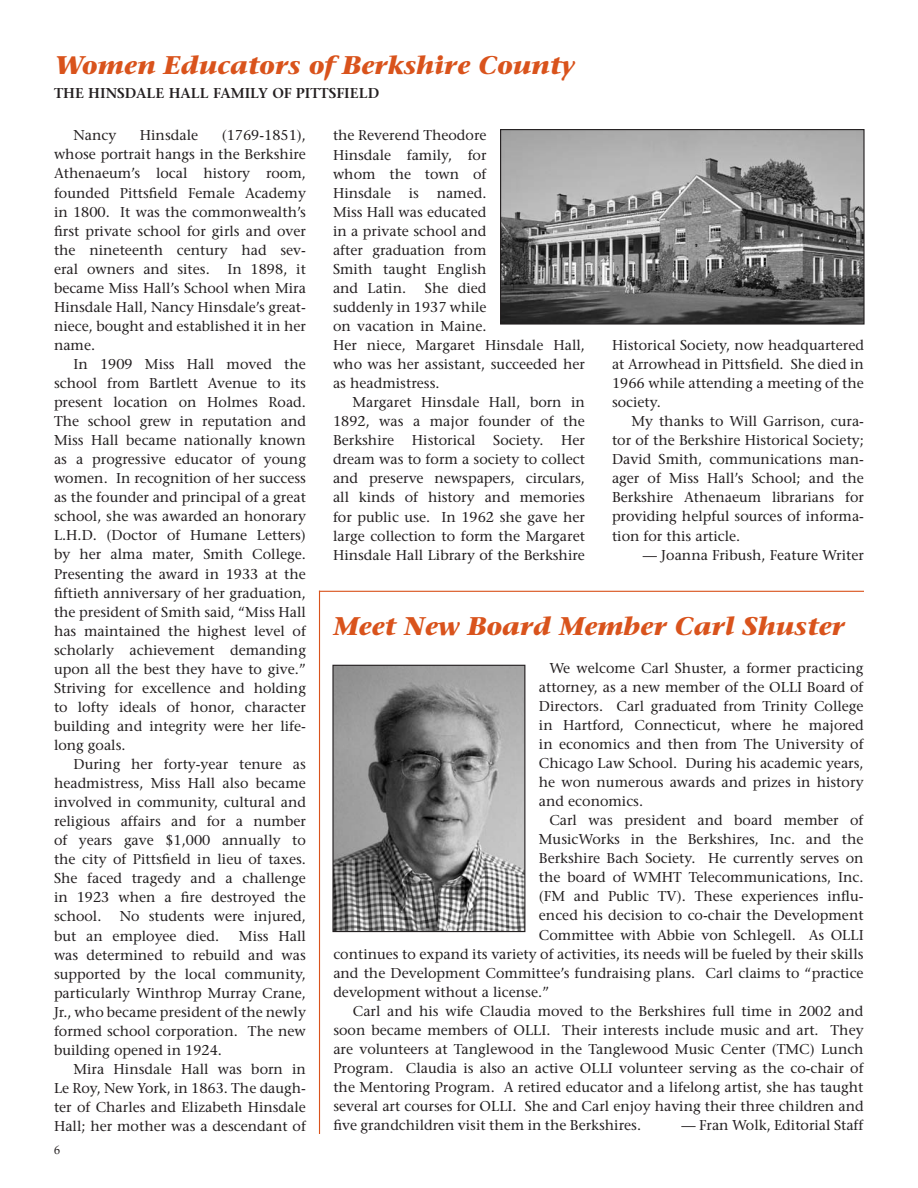
<style>
.page{position:relative;width:918px;height:1188px;background:#fff}
.page>*{position:absolute;margin:0;border:0;box-sizing:border-box;transform-origin:0 0}
.t1{font:italic 700 25.5px "Stone Serif";color:#d9531c}
.t2{font:14.25px/19px "Stone Serif";color:#231f20;text-align:justify}
.t3{font:600 14.25px "Stone Serif";color:#231f20}
.t4{font:12px "Palatino";color:#231f20}
</style>
<div class="page">
<img style="left:502px;top:131px;width:361px;height:192px">
<div style="left:500px;top:129px;width:365px;height:196px;border:1px solid #231f20"></div>
<hr style="left:319px;top:591px;width:1px;height:543px;background:#d9531c">
<hr style="left:319px;top:591px;width:545px;height:1px;background:#d9531c">
<img style="left:334px;top:667px;width:189px;height:263px">
<div style="left:332px;top:665px;width:193px;height:267px;border:1px solid #231f20"></div>
<h1 class="t1" style="left:54px;top:50px;width:522px">Women Educators of Berkshire County</h1>
<p class="t3" style="left:54px;top:84px;width:57px">THE HINSDALE</p>
<p class="t3" style="left:169px;top:84px;width:23px">HALL</p>
<p class="t3" style="left:213px;top:84px;width:16px">FAMILY</p>
<p class="t3" style="left:272px;top:84px;width:42px">OF PITTSFIELD</p>
<p class="t2" style="left:54px;top:126px;width:254px;text-indent:168px">(1769-1851), whose portrait hangs in the Berkshire Athenaeum’s local history room, founded Pittsfield Female Academy in 1800. It was the commonwealth’s first private school for girls and over the nineteenth century had sev&shy;eral owners and sites. In 1898, it became Miss Hall’s School when Mira Hinsdale Hall, Nancy Hinsdale’s great&shy;niece, bought and established it in her name.</p>
<p class="t2" style="left:54px;top:355px;width:254px;text-indent:19px">In 1909 Miss Hall moved the school from Bartlett Avenue to its present location on Holmes Road.<br>The school grew in reputation and Miss Hall became nationally known as a progressive educator of young women. In recognition of her success as the founder and principal of a great school, she was awarded an honorary L.H.D. (Doctor of Humane Letters) by her alma mater, Smith College.<br>Presenting the award in 1933 at the fiftieth anniversary of her graduation, the president of Smith said, “Miss Hall has maintained the highest level of scholarly achievement demanding upon all the best they have to give.” Striving for excellence and holding to lofty ideals of honor, character building and integrity were her life&shy;long goals.</p>
<p class="t2" style="left:54px;top:755px;width:254px;text-indent:19px">During her forty-year tenure as headmistress, Miss Hall also became involved in community, cultural and religious affairs and for a number of years gave $1,000 annually to the city of Pittsfield in lieu of taxes.<br>She faced tragedy and a challenge in 1923 when a fire destroyed the school.</p>
<p class="t2" style="left:73px;top:126px;width:44px">Nancy</p>
<p class="t2" style="left:140px;top:126px;width:60px">Hinsdale</p>
<p class="t2" style="left:54px;top:907px;width:254px;text-indent:66px">No students were injured, but an employee died.</p>
<p class="t2" style="left:54px;top:926px;width:254px;text-indent:185px">Miss Hall was determined to rebuild and was supported by the local community, particularly Winthrop Murray Crane, Jr., who became president of the newly formed school corporation. The new building opened in 1924.</p>
<p class="t2" style="left:54px;top:1059px;width:254px;text-indent:19px">Mira Hinsdale Hall was born in Le Roy, New York, in 1863. The daugh&shy;ter of Charles and Elizabeth Hinsdale Hall; her mother was a descendant of</p>
<p class="t4" style="left:54px;top:1140px;width:7px">6</p>
<p class="t2" style="left:333px;top:126px;width:155px">the Reverend Theodore Hinsdale family, for whom the town of Hinsdale is named.<br>Miss Hall was educated in a private school and after graduation from Smith taught English and Latin.</p>
<p class="t2" style="left:333px;top:278px;width:253px;text-align:left;text-indent:92px">She died<br>suddenly in 1937 while<br>on vacation in Maine.<br>Her niece, Margaret Hinsdale Hall, who was her assistant, succeeded her as headmistress.</p>
<p class="t2" style="left:333px;top:393px;width:254px;text-indent:19px">Margaret Hinsdale Hall, born in 1892, was a major founder of the Berkshire Historical Society. Her dream was to form a society to collect and preserve newspapers, circulars, all kinds of history and memories for public use. In 1962 she gave her large collection to form the Margaret Hinsdale Hall Library of the Berkshire</p>
<p class="t2" style="left:612px;top:336px;width:253px">Historical Society, now headquartered at Arrowhead in Pittsfield. She died in 1966 while attending a meeting of the society.</p>
<p class="t2" style="left:612px;top:412px;width:254px;text-indent:19px">My thanks to Will Garrison, cura&shy;tor of the Berkshire Historical Society; David Smith, communications man&shy;ager of Miss Hall’s School; and the Berkshire Athenaeum librarians for providing helpful sources of informa&shy;tion for this article.</p>
<p class="t2" style="left:643px;top:545px;width:223px">— Joanna Fribush, Feature Writer</p>
<h1 class="t1" style="left:333px;top:610px;width:513px">Meet New Board Member Carl Shuster</h1>
<p class="t2" style="left:539px;top:658px;width:326px;text-indent:10px">We welcome Carl Shuster, a former practicing attorney, as a new member of the OLLI Board of Directors. Carl graduated from Trinity College in Hartford, Connecticut, where he majored in economics and then from The University of Chicago Law School. During his academic years, he won numerous awards and prizes in history and economics.</p>
<p class="t2" style="left:549px;top:811px;width:316px">Carl was president and board member of</p>
<p class="t2" style="left:539px;top:830px;width:326px">MusicWorks in the Berkshires, Inc. and the</p>
<p class="t2" style="left:539px;top:849px;width:326px">Berkshire Bach Society. He currently serves on</p>
<p class="t2" style="left:539px;top:868px;width:326px">the board of WMHT Telecommunications, Inc.</p>
<p class="t2" style="left:539px;top:887px;width:326px">(FM and Public TV). These experiences influ-</p>
<p class="t2" style="left:539px;top:906px;width:326px">enced his decision to co-chair the Development</p>
<p class="t2" style="left:539px;top:925px;width:326px">Committee with Abbie von Schlegell. As OLLI</p>
<p class="t2" style="left:333px;top:944px;width:532px">continues to expand its variety of activities, its needs will be fueled by their skills</p>
<p class="t2" style="left:333px;top:963px;width:532px">and the Development Committee’s fundraising plans. Carl claims to “practice</p>
<p class="t2" style="left:333px;top:982px;width:217px">development without a license.”</p>
<p class="t2" style="left:353px;top:1001px;width:512px">Carl and his wife Claudia moved to the Berkshires full time in 2002 and</p>
<p class="t2" style="left:333px;top:1020px;width:532px">soon became members of OLLI. Their interests include music and art. They</p>
<p class="t2" style="left:333px;top:1039px;width:532px">are volunteers at Tanglewood in the Tanglewood Music Center (TMC) Lunch</p>
<p class="t2" style="left:333px;top:1058px;width:532px">Program. Claudia is also an active OLLI volunteer serving as the co-chair of</p>
<p class="t2" style="left:333px;top:1078px;width:532px">the Mentoring Program. A retired educator and a lifelong artist, she has taught</p>
<p class="t2" style="left:333px;top:1097px;width:532px">several art courses for OLLI. She and Carl enjoy having their three children and</p>
<p class="t2" style="left:333px;top:1116px;width:309px">five grandchildren visit them in the Berkshires.</p>
<p class="t2" style="left:682px;top:1116px;width:184px">— Fran Wolk, Editorial Staff</p>
</div>
